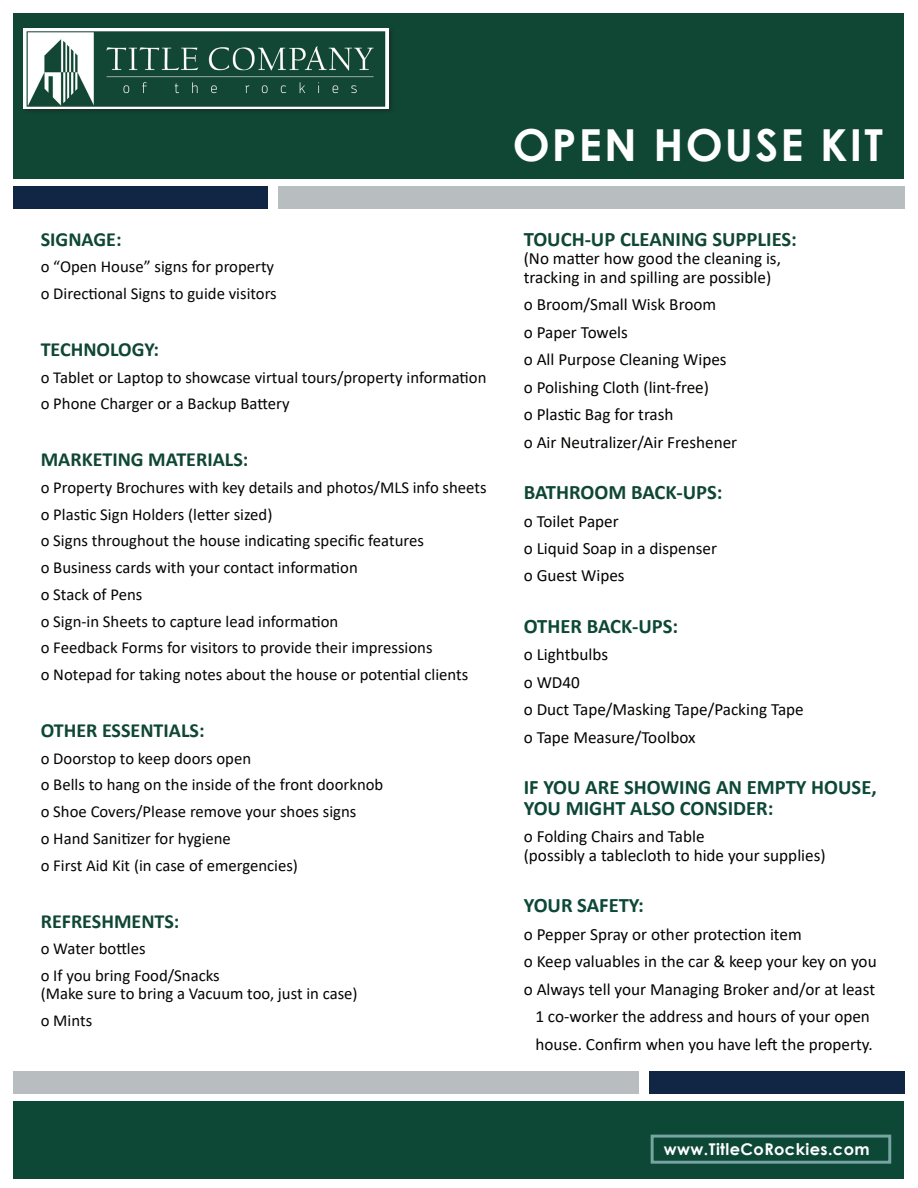
<style>
.page{position:relative;width:918px;height:1188px;background:#fff}
.page>*{position:absolute;margin:0;border:0;box-sizing:border-box;transform-origin:0 0}
.t1{font:700 44.1px "Century Gothic";letter-spacing:.05em;color:#fff}
.t2{font:700 20.55px/20.5px "Calibri";color:#0d4836}
.t3{font:700 20.55px "Calibri";color:#0f4734}
.t4{font:700 20.1px "Calibri";color:#0f4734}
.t5{font:17.1px/27.5px "Calibri";color:#040503}
.t6{font:16.65px/26.7px "Calibri";color:#040503}
.t7{font:700 16.2px "Century Gothic";letter-spacing:.025em;color:#fff}
</style>
<div class="page">
<div style="left:14px;top:1101px;width:890px;height:77px;background:#0d4836"></div>
<div style="left:649px;top:1071px;width:255px;height:23px;background:#112644"></div>
<div style="left:14px;top:1071px;width:625px;height:23px;background:#b8bebf"></div>
<div style="left:651px;top:1135px;width:240px;height:29px;border:3px solid #77a4a2"></div>
<div style="left:278px;top:186px;width:626px;height:23px;background:#b8bebf"></div>
<div style="left:14px;top:186px;width:254px;height:23px;background:#112645"></div>
<div style="left:14px;top:14px;width:890px;height:165px;background:#0f4734"></div>
<div style="left:23px;top:27px;width:371px;height:88px;background:#133e2f"></div>
<img style="left:24px;top:28px;width:365px;height:81px">
<p class="t4" style="left:41px;top:225px;width:82px">SIGNAGE:</p>
<p class="t6" style="left:41px;top:253px;width:238px">o “Open House” signs for property o Directional Signs to guide visitors</p>
<p class="t4" style="left:41px;top:335px;width:120px">TECHNOLOGY:</p>
<p class="t6" style="left:41px;top:363px;width:447px">o Tablet or Laptop to showcase virtual tours/property information o Phone Charger or a Backup Battery</p>
<p class="t4" style="left:41px;top:445px;width:209px">MARKETING MATERIALS:</p>
<p class="t6" style="left:41px;top:474px;width:447px">o Property Brochures with key details and photos/MLS info sheets o Plastic Sign Holders (letter sized)<br>o Signs throughout the house indicating specific features<br>o Business cards with your contact information<br>o Stack of Pens<br>o Sign-in Sheets to capture lead information<br>o Feedback Forms for visitors to provide their impressions<br>o Notepad for taking notes about the house or potential clients</p>
<p class="t4" style="left:41px;top:716px;width:165px">OTHER ESSENTIALS:</p>
<p class="t6" style="left:41px;top:744px;width:344px">o Doorstop to keep doors open<br>o Bells to hang on the inside of the front doorknob o Shoe Covers/Please remove your shoes signs<br>o Hand Sanitizer for hygiene<br>o First Aid Kit (in case of emergencies)</p>
<p class="t4" style="left:41px;top:907px;width:140px">REFRESHMENTS:</p>
<p class="t6" style="left:41px;top:935px;width:181px">o Water bottles<br>o If you bring Food/Snacks</p>
<p class="t6" style="left:41px;top:980px;width:318px">(Make sure to bring a Vacuum too, just in case) o Mints</p>
<p class="t1" style="left:513px;top:111px;width:372px">OPEN HOUSE KIT</p>
<p class="t3" style="left:524px;top:225px;width:275px">TOUCH-UP CLEANING SUPPLIES:</p>
<p class="t5" style="left:524px;top:249px;width:259px;line-height:18.5px">(No matter how good the cleaning is, tracking in and spilling are possible)</p>
<p class="t5" style="left:524px;top:290px;width:215px">o Broom/Small Wisk Broom<br>o Paper Towels<br>o All Purpose Cleaning Wipes o Polishing Cloth (lint-free)<br>o Plastic Bag for trash<br>o Air Neutralizer/Air Freshener</p>
<p class="t3" style="left:524px;top:478px;width:200px">BATHROOM BACK-UPS:</p>
<p class="t5" style="left:524px;top:507px;width:195px">o Toilet Paper<br>o Liquid Soap in a dispenser o Guest Wipes</p>
<p class="t2" style="left:524px;top:616px;width:156px">OTHER BACK-UPS:</p>
<p class="t5" style="left:524px;top:641px;width:282px">o Lightbulbs<br>o WD40<br>o Duct Tape/Masking Tape/Packing Tape o Tape Measure/Toolbox</p>
<p class="t2" style="left:524px;top:777px;width:354px">IF YOU ARE SHOWING AN EMPTY HOUSE,<br>YOU MIGHT ALSO CONSIDER:</p>
<p class="t5" style="left:524px;top:827px;width:303px;line-height:18.5px">o Folding Chairs and Table<br>(possibly a tablecloth to hide your supplies)</p>
<p class="t2" style="left:524px;top:895px;width:122px">YOUR SAFETY:</p>
<p class="t5" style="left:524px;top:920px;width:280px">o Pepper Spray or other protection item</p>
<p class="t5" style="left:524px;top:947px;width:354px">o Keep valuables in the car &amp; keep your key on you</p>
<p class="t5" style="left:524px;top:975px;width:353px">o Always tell your Managing Broker and/or at least</p>
<p class="t5" style="left:535px;top:1002px;width:336px">1 co-worker the address and hours of your open</p>
<p class="t5" style="left:535px;top:1030px;width:339px">house. Confirm when you have left the property.</p>
<p class="t7" style="left:664px;top:1136px;width:207px">www.TitleCoRockies.com</p>
</div>
